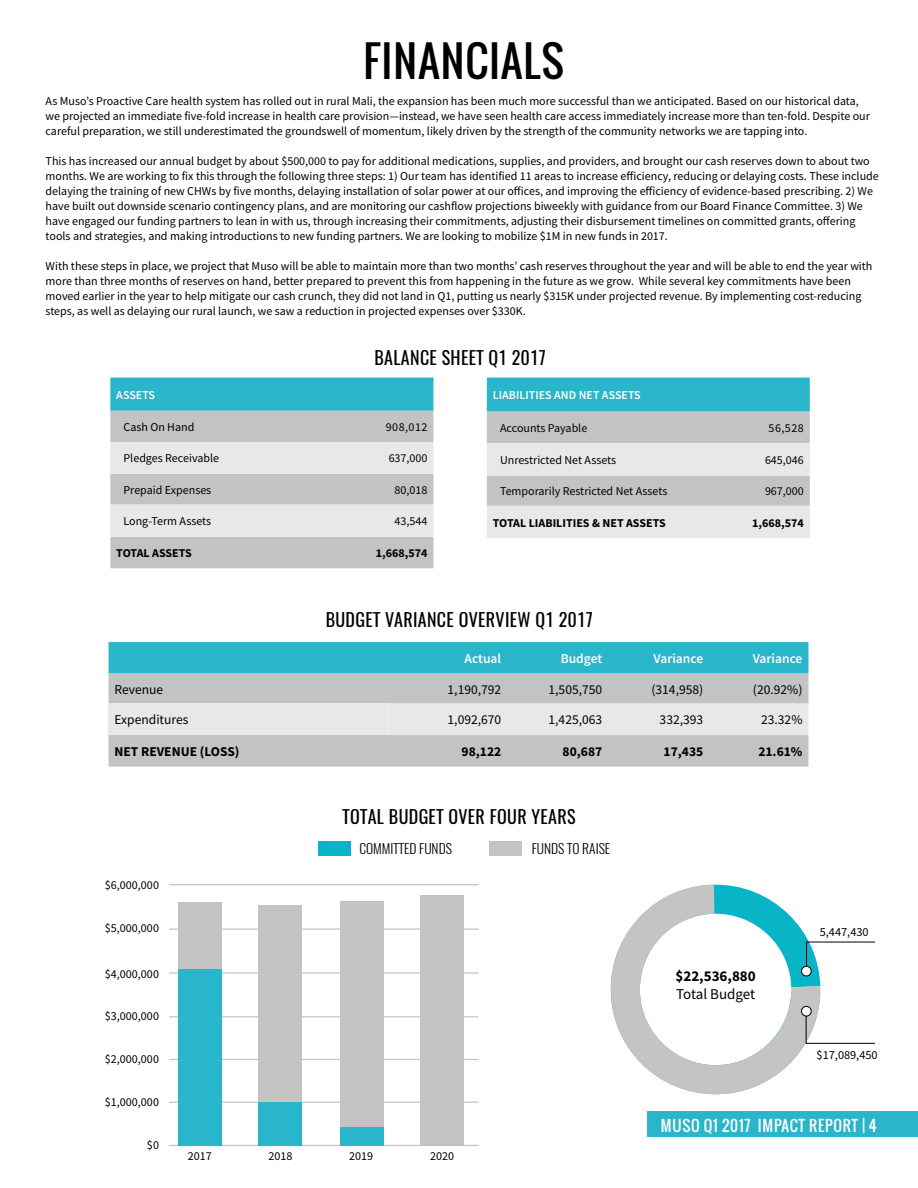
<style>
.page{position:relative;width:918px;height:1188px;background:#fff}
.page>*{position:absolute;margin:0;border:0;box-sizing:border-box;transform-origin:0 0}
.t1{font:42px "Oswald";letter-spacing:.025em;color:#000}
.t2{font:18px "Oswald";letter-spacing:.02em;color:#000}
.t3{font:15px "Oswald";letter-spacing:.05em;color:#fff}
.t4{font:700 15px "Source Sans Pro";color:#000}
.t5{font:15px "Source Sans Pro";letter-spacing:-.01em;color:#000}
.t6{font:13.5px "Source Sans Pro";color:#000}
.t7{font:700 13.5px "Source Sans Pro";color:#000}
.t8{font:600 13.5px "Source Sans Pro";color:#fff}
.t9{font:300 13.5px "Oswald";color:#000}
.t10{font:12.3px "Source Sans Pro";color:#000}
.t11{font:12.15px "Source Sans Pro";color:#000}
.t12{font:12px/15px "Source Sans Pro";color:#000}
.t13{font:700 12px "Source Sans Pro";color:#000}
.t14{font:600 12px "Source Sans Pro";color:#fff}
.t15{font:700 12px "Source Sans Pro";letter-spacing:-.02em;color:#000}
</style>
<div class="page">
<div style="left:647px;top:1112px;width:271px;height:25px;background:#29b5ca"></div>
<svg style="left:487px;top:378px;width:323px;height:160px;background:#b2cfd3"></svg>
<div style="left:110px;top:378px;width:323px;height:33px;background:#29b5ca"></div>
<div style="left:110px;top:411px;width:323px;height:157px;background:#c4c3c3"></div>
<svg style="left:110px;top:442px;width:323px;height:95px;background:#dddcdb"></svg>
<div style="left:109px;top:642px;width:699px;height:32px;background:#29b5ca"></div>
<div style="left:109px;top:674px;width:699px;height:93px;background:#c4c3c3"></div>
<div style="left:109px;top:704px;width:279px;height:31px;background:#e9e8e7"></div>
<div style="left:388px;top:704px;width:420px;height:31px;background:#e9e8e7"></div>
<hr style="left:169px;top:928px;width:309px;height:2px;background:#464544">
<hr style="left:169px;top:884px;width:309px;height:1px;background:#464544">
<hr style="left:169px;top:1145px;width:309px;height:1px;background:#464544">
<hr style="left:169px;top:972px;width:309px;height:2px;background:#464544">
<hr style="left:169px;top:1016px;width:309px;height:1px;background:#464544">
<hr style="left:169px;top:1059px;width:309px;height:1px;background:#464544">
<hr style="left:169px;top:1102px;width:309px;height:1px;background:#464544">
<div style="left:259px;top:905px;width:43px;height:215px;background:#c4c3c3"></div>
<div style="left:259px;top:1102px;width:43px;height:44px;background:#29b5ca"></div>
<div style="left:341px;top:902px;width:43px;height:226px;background:#c4c3c3"></div>
<div style="left:341px;top:1127px;width:43px;height:19px;background:#29b5ca"></div>
<div style="left:421px;top:895px;width:43px;height:250px;background:#c4c3c3"></div>
<svg style="left:610px;top:885px;width:210px;height:209px"></svg>
<svg style="left:806px;top:941px;width:69px;height:34px"></svg>
<div style="left:802px;top:966px;width:9px;height:10px;background:#fff;border-radius:50%"></div>
<div style="left:801px;top:966px;width:11px;height:10px;border:1px solid #000;border-radius:50%"></div>
<svg style="left:805px;top:1012px;width:70px;height:32px"></svg>
<div style="left:802px;top:1006px;width:9px;height:10px;background:#fff;border-radius:50%"></div>
<div style="left:801px;top:1006px;width:11px;height:10px;border:1px solid #000;border-radius:50%"></div>
<div style="left:179px;top:902px;width:43px;height:215px;background:#c4c3c3"></div>
<div style="left:179px;top:969px;width:43px;height:177px;background:#29b5ca"></div>
<div style="left:319px;top:841px;width:32px;height:15px;background:#09b4c7"></div>
<div style="left:489px;top:841px;width:33px;height:15px;background:#c4c4c2"></div>
<h1 class="t1" style="left:364px;top:30px;width:202px">FINANCIALS</h1>
<p class="t12" style="left:46px;top:94px;width:826px">As Muso’s Proactive Care health system has rolled out in rural Mali, the expansion has been much more successful than we anticipated. Based on our historical data, we projected an immediate five-fold increase in health care provision—instead, we have seen health care access immediately increase more than ten-fold. Despite our careful preparation, we still underestimated the groundswell of momentum, likely driven by the strength of the community networks we are tapping into.</p>
<p class="t12" style="left:46px;top:154px;width:835px">This has increased our annual budget by about $500,000 to pay for additional medications, supplies, and providers, and brought our cash reserves down to about two months. We are working to fix this through the following three steps: 1) Our team has identified 11 areas to increase efficiency, reducing or delaying costs. These include delaying the training of new CHWs by five months, delaying installation of solar power at our offices, and improving the efficiency of evidence-based prescribing. 2) We have built out downside scenario contingency plans, and are monitoring our cashflow projections biweekly with guidance from our Board Finance Committee. 3) We have engaged our funding partners to lean in with us, through increasing their commitments, adjusting their disbursement timelines on committed grants, offering tools and strategies, and making introductions to new funding partners. We are looking to mobilize $1M in new funds in 2017.</p>
<p class="t12" style="left:46px;top:259px;width:828px">With these steps in place, we project that Muso will be able to maintain more than two months’ cash reserves throughout the year and will be able to end the year with more than three months of reserves on hand, better prepared to prevent this from happening in the future as we grow. While several key commitments have been moved earlier in the year to help mitigate our cash crunch, they did not land in Q1, putting us nearly $315K under projected revenue. By implementing cost-reducing steps, as well as delaying our rural launch, we saw a reduction in projected expenses over $330K.</p>
<h2 class="t2" style="left:374px;top:345px;width:173px">BALANCE SHEET Q1 2017</h2>
<p class="t14" style="left:493px;top:387px;width:149px">LIABILITIES AND NET ASSETS</p>
<p class="t12" style="left:500px;top:420px;width:89px">Accounts Payable</p>
<p class="t12" style="left:769px;top:420px;width:37px">56,528</p>
<p class="t12" style="left:500px;top:452px;width:118px">Unrestricted Net Assets</p>
<p class="t12" style="left:765px;top:452px;width:40px">645,046</p>
<p class="t12" style="left:500px;top:484px;width:169px">Temporarily Restricted Net Assets</p>
<p class="t12" style="left:765px;top:484px;width:40px">967,000</p>
<p class="t13" style="left:493px;top:514px;width:174px">TOTAL LIABILITIES &amp; NET ASSETS</p>
<p class="t13" style="left:752px;top:514px;width:53px">1,668,574</p>
<p class="t14" style="left:116px;top:387px;width:40px">ASSETS</p>
<p class="t12" style="left:124px;top:419px;width:72px">Cash On Hand</p>
<p class="t12" style="left:386px;top:419px;width:43px">908,012</p>
<p class="t12" style="left:124px;top:451px;width:97px">Pledges Receivable</p>
<p class="t12" style="left:389px;top:451px;width:40px">637,000</p>
<p class="t12" style="left:124px;top:482px;width:89px">Prepaid Expenses</p>
<p class="t12" style="left:395px;top:482px;width:34px">80,018</p>
<p class="t12" style="left:124px;top:514px;width:89px">Long-Term Assets</p>
<p class="t12" style="left:395px;top:514px;width:34px">43,544</p>
<p class="t15" style="left:116px;top:545px;width:77px">TOTAL ASSETS</p>
<p class="t13" style="left:376px;top:545px;width:53px">1,668,574</p>
<h2 class="t2" style="left:326px;top:607px;width:269px">BUDGET VARIANCE OVERVIEW Q1 2017</h2>
<p class="t8" style="left:465px;top:650px;width:38px">Actual</p>
<p class="t8" style="left:561px;top:650px;width:43px">Budget</p>
<p class="t8" style="left:654px;top:650px;width:51px">Variance</p>
<p class="t8" style="left:753px;top:650px;width:51px">Variance</p>
<p class="t6" style="left:115px;top:681px;width:50px">Revenue</p>
<p class="t6" style="left:448px;top:681px;width:55px">1,190,792</p>
<p class="t6" style="left:549px;top:681px;width:55px">1,505,750</p>
<p class="t6" style="left:651px;top:681px;width:53px">(314,958)</p>
<p class="t6" style="left:753px;top:681px;width:51px">(20.92%)</p>
<p class="t6" style="left:115px;top:711px;width:75px">Expenditures</p>
<p class="t6" style="left:448px;top:711px;width:55px">1,092,670</p>
<p class="t6" style="left:549px;top:711px;width:55px">1,425,063</p>
<p class="t6" style="left:660px;top:711px;width:45px">332,393</p>
<p class="t6" style="left:761px;top:711px;width:43px">23.32%</p>
<p class="t7" style="left:115px;top:742px;width:127px">NET REVENUE (LOSS)</p>
<p class="t7" style="left:462px;top:742px;width:41px">98,122</p>
<p class="t7" style="left:563px;top:742px;width:41px">80,687</p>
<p class="t7" style="left:664px;top:742px;width:41px">17,435</p>
<p class="t7" style="left:758px;top:742px;width:46px">21.61%</p>
<h2 class="t2" style="left:343px;top:805px;width:235px">TOTAL BUDGET OVER FOUR YEARS</h2>
<p class="t11" style="left:105px;top:878px;width:56px">$6,000,000</p>
<p class="t11" style="left:105px;top:921px;width:56px">$5,000,000</p>
<p class="t11" style="left:105px;top:966px;width:56px">$4,000,000</p>
<p class="t11" style="left:105px;top:1009px;width:56px">$3,000,000</p>
<p class="t11" style="left:105px;top:1051px;width:56px">$2,000,000</p>
<p class="t11" style="left:105px;top:1094px;width:56px">$1,000,000</p>
<p class="t11" style="left:147px;top:1137px;width:14px">$0</p>
<p class="t11" style="left:188px;top:1148px;width:26px">2017</p>
<p class="t9" style="left:359px;top:840px;width:94px">COMMITTED FUNDS</p>
<p class="t9" style="left:532px;top:840px;width:80px">FUNDS TO RAISE</p>
<p class="t11" style="left:269px;top:1148px;width:26px">2018</p>
<p class="t11" style="left:349px;top:1148px;width:26px">2019</p>
<p class="t11" style="left:430px;top:1148px;width:26px">2020</p>
<p class="t4" style="left:675px;top:966px;width:82px">$22,536,880</p>
<p class="t5" style="left:676px;top:985px;width:81px">Total Budget</p>
<p class="t10" style="left:820px;top:924px;width:50px">5,447,430</p>
<p class="t10" style="left:817px;top:1047px;width:63px">$17,089,450</p>
<p class="t3" style="left:661px;top:1114px;width:217px">MUSO Q1 2017 IMPACT REPORT | 4</p>
</div>
